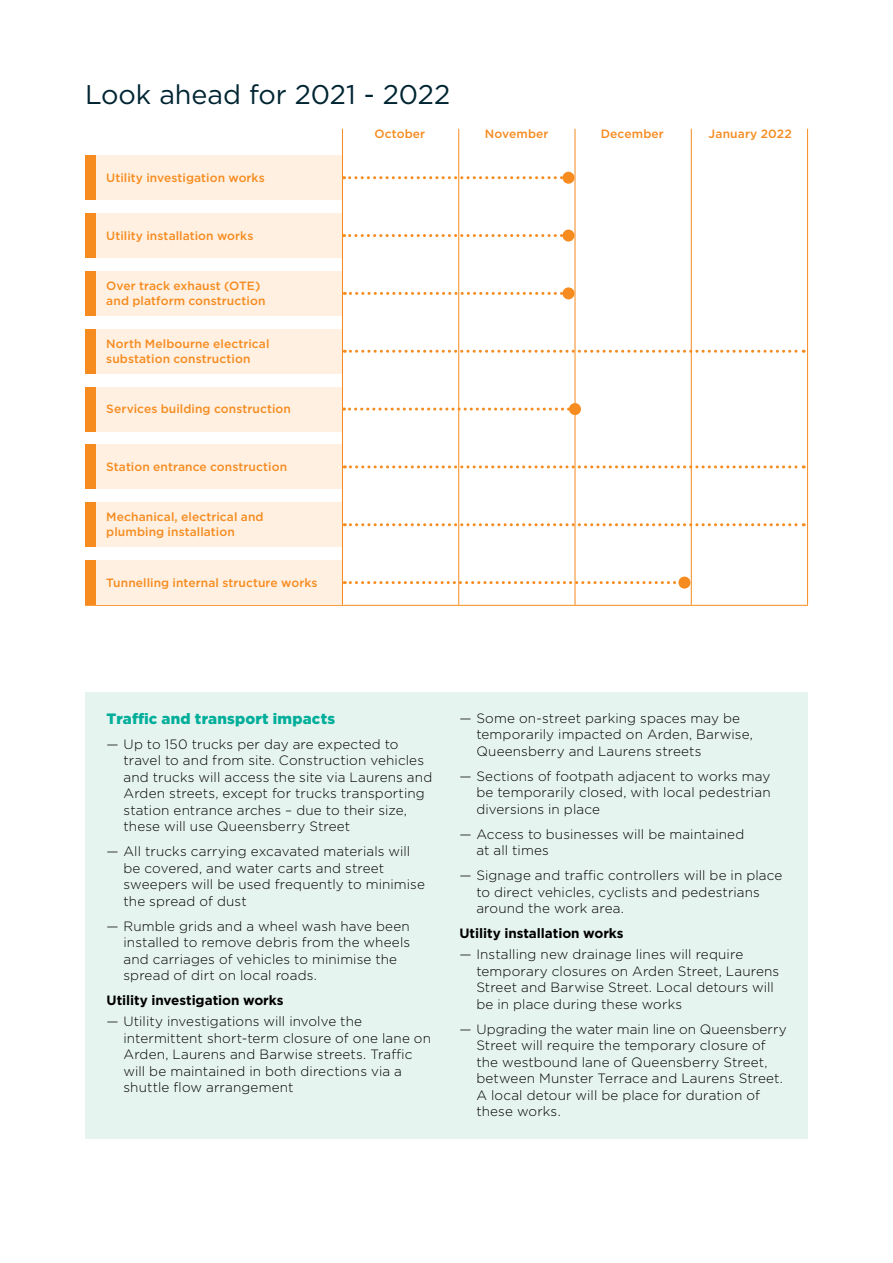
<style>
.page{position:relative;width:893px;height:1263px;background:#fff}
.page>*{position:absolute;margin:0;border:0;box-sizing:border-box;transform-origin:0 0}
.t1{font:27px "Gotham";letter-spacing:-.005em;color:#002532}
.t2{font:900 15px "Gotham";letter-spacing:.015em;color:#00ae9a}
.t3{font:300 13.5px/16.5px "Gotham";letter-spacing:.01em;color:#000}
.t4{font:700 13.5px "Gotham";letter-spacing:-.005em;color:#000}
.t5{font:500 12px/15px "Gotham";letter-spacing:.01em;color:#f68b1f}
</style>
<div class="page">
<hr style="left:85px;top:605px;width:723px;height:1px;background:#f68b1f">
<div style="left:85px;top:387px;width:257px;height:44px;background:#fff0e1"></div>
<div style="left:85px;top:387px;width:10px;height:44px;background:#f68b1f"></div>
<svg style="left:344px;top:408px;width:225px;height:3px"></svg>
<div style="left:569px;top:403px;width:12px;height:12px;background:#f68b1f;border-radius:50%"></div>
<div style="left:85px;top:155px;width:257px;height:45px;background:#fff0e1"></div>
<div style="left:85px;top:155px;width:10px;height:45px;background:#f68b1f"></div>
<svg style="left:344px;top:176px;width:218px;height:3px"></svg>
<div style="left:562px;top:172px;width:12px;height:12px;background:#f68b1f;border-radius:50%"></div>
<div style="left:85px;top:213px;width:257px;height:45px;background:#fff0e1"></div>
<div style="left:85px;top:213px;width:10px;height:45px;background:#f68b1f"></div>
<svg style="left:344px;top:234px;width:218px;height:3px"></svg>
<div style="left:562px;top:230px;width:12px;height:12px;background:#f68b1f;border-radius:50%"></div>
<div style="left:85px;top:271px;width:257px;height:45px;background:#fff0e1"></div>
<div style="left:85px;top:271px;width:10px;height:45px;background:#f68b1f"></div>
<svg style="left:344px;top:292px;width:218px;height:3px"></svg>
<div style="left:562px;top:287px;width:12px;height:12px;background:#f68b1f;border-radius:50%"></div>
<div style="left:85px;top:329px;width:257px;height:45px;background:#fff0e1"></div>
<div style="left:85px;top:329px;width:10px;height:45px;background:#f68b1f"></div>
<svg style="left:344px;top:350px;width:460px;height:3px"></svg>
<div style="left:85px;top:445px;width:257px;height:44px;background:#fff0e1"></div>
<div style="left:85px;top:445px;width:10px;height:44px;background:#f68b1f"></div>
<svg style="left:344px;top:465px;width:460px;height:3px"></svg>
<div style="left:85px;top:560px;width:257px;height:45px;background:#fff0e1"></div>
<div style="left:85px;top:560px;width:10px;height:45px;background:#f68b1f"></div>
<svg style="left:344px;top:581px;width:333px;height:3px"></svg>
<div style="left:678px;top:577px;width:12px;height:12px;background:#f68b1f;border-radius:50%"></div>
<div style="left:85px;top:502px;width:257px;height:45px;background:#fff0e1"></div>
<div style="left:85px;top:502px;width:10px;height:45px;background:#f68b1f"></div>
<svg style="left:344px;top:523px;width:460px;height:3px"></svg>
<hr style="left:458px;top:129px;width:1px;height:476px;background:#f68b1f">
<hr style="left:575px;top:129px;width:1px;height:476px;background:#f68b1f">
<hr style="left:691px;top:129px;width:1px;height:476px;background:#f68b1f">
<hr style="left:807px;top:129px;width:1px;height:476px;background:#f68b1f">
<hr style="left:342px;top:129px;width:1px;height:476px;background:#f68b1f">
<div style="left:85px;top:692px;width:723px;height:447px;background:#e6f4f0"></div>
<h1 class="t1" style="left:85px;top:77px;width:367px">Look ahead for 2021 - 2022</h1>
<p class="t5" style="left:374px;top:126px;width:52px">October</p>
<p class="t5" style="left:485px;top:126px;width:65px">November</p>
<p class="t5" style="left:601px;top:126px;width:65px">December</p>
<p class="t5" style="left:709px;top:126px;width:85px">January 2022</p>
<p class="t5" style="left:106px;top:170px;width:160px">Utility investigation works</p>
<p class="t5" style="left:106px;top:228px;width:149px">Utility installation works</p>
<p class="t5" style="left:106px;top:278px;width:161px">Over track exhaust (OTE) and platform construction</p>
<p class="t5" style="left:106px;top:336px;width:165px">North Melbourne electrical substation construction</p>
<p class="t5" style="left:106px;top:401px;width:186px">Services building construction</p>
<p class="t5" style="left:106px;top:459px;width:182px">Station entrance construction</p>
<p class="t5" style="left:106px;top:509px;width:159px">Mechanical, electrical and plumbing installation</p>
<p class="t5" style="left:106px;top:575px;width:213px">Tunnelling internal structure works</p>
<p class="t2" style="left:106px;top:708px;width:230px">Traffic and transport impacts</p>
<p class="t3" style="left:123px;top:735px;width:310px;text-indent:-17px">— Up to 150 trucks per day are expected to travel to and from site. Construction vehicles and trucks will access the site via Laurens and Arden streets, except for trucks transporting station entrance arches – due to their size, these will use Queensberry Street</p>
<p class="t3" style="left:123px;top:843px;width:303px;text-indent:-17px">— All trucks carrying excavated materials will be covered, and water carts and street sweepers will be used frequently to minimise the spread of dust</p>
<p class="t3" style="left:123px;top:917px;width:288px;text-indent:-17px">— Rumble grids and a wheel wash have been installed to remove debris from the wheels and carriages of vehicles to minimise the spread of dirt on local roads.</p>
<p class="t4" style="left:106px;top:992px;width:179px">Utility investigation works</p>
<p class="t3" style="left:123px;top:1013px;width:309px;text-indent:-17px">— Utility investigations will involve the intermittent short-term closure of one lane on Arden, Laurens and Barwise streets. Traffic will be maintained in both directions via a shuttle flow arrangement</p>
<p class="t3" style="left:476px;top:709px;width:278px;text-indent:-17px">— Some on-street parking spaces may be temporarily impacted on Arden, Barwise,<br>Queensberry and Laurens streets</p>
<p class="t3" style="left:476px;top:767px;width:296px;text-align:justify;text-indent:-17px">— Sections of footpath adjacent to works may be temporarily closed, with local pedestrian diversions in place</p>
<p class="t3" style="left:476px;top:825px;width:269px;text-indent:-17px">— Access to businesses will be maintained at all times</p>
<p class="t3" style="left:476px;top:867px;width:308px;text-indent:-17px">— Signage and traffic controllers will be in place to direct vehicles, cyclists and pedestrians around the work area.</p>
<p class="t4" style="left:459px;top:925px;width:166px">Utility installation works</p>
<p class="t3" style="left:476px;top:946px;width:304px;text-indent:-17px">— Installing new drainage lines will require temporary closures on Arden Street, Laurens Street and Barwise Street. Local detours will be in place during these works</p>
<p class="t3" style="left:476px;top:1020px;width:312px;text-indent:-17px">— Upgrading the water main line on Queensberry Street will require the temporary closure of the westbound lane of Queensberry Street, between Munster Terrace and Laurens Street.<br>A local detour will be place for duration of these works.</p>
</div>
